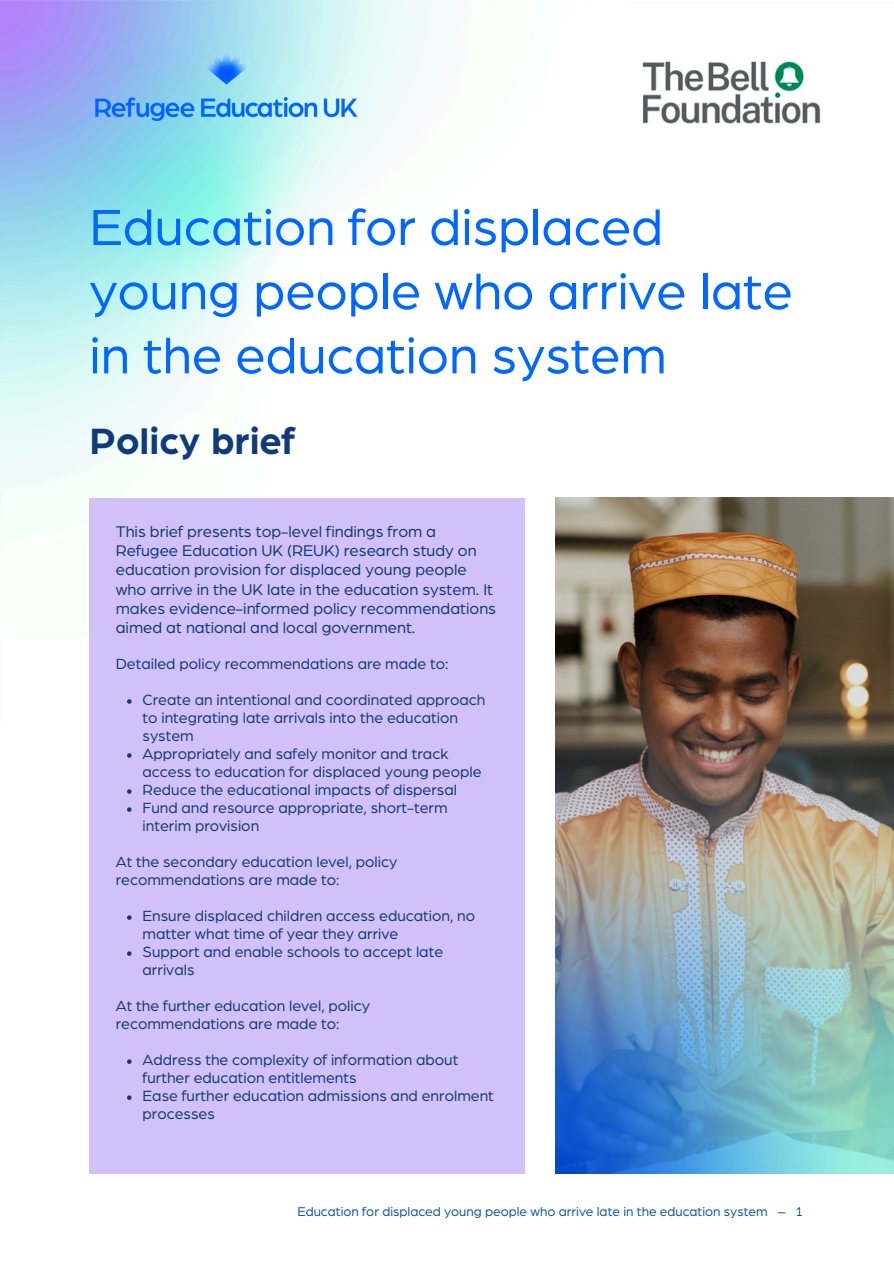
<style>
.page{position:relative;width:894px;height:1264px;background:#fff}
.page>*{position:absolute;margin:0;border:0;box-sizing:border-box;transform-origin:0 0}
.t1{font:54px/64.2px "Arboria";color:#0068ff}
.t2{font:700 39px "Arboria";color:#103b7a}
.t3{font:16.5px/19.2px "Arboria";color:#103b7a}
.t4{font:15.75px/18px "Arboria";color:#103b7a}
.t5{font:13.5px "Arboria";color:#159}
</style>
<div class="page">
<img style="left:42px;top:27px;width:370px;height:132px">
<div style="left:89px;top:497px;width:436px;height:676px;background:#d1c0f9"></div>
<img style="left:555px;top:497px;width:338px;height:68px">
<img style="left:555px;top:565px;width:338px;height:608px">
<img style="left:641px;top:59px;width:181px;height:67px">
<svg style="left:127px;top:699px;width:4px;height:4px"></svg>
<svg style="left:127px;top:753px;width:4px;height:4px"></svg>
<svg style="left:127px;top:789px;width:4px;height:4px"></svg>
<svg style="left:127px;top:807px;width:4px;height:4px"></svg>
<svg style="left:127px;top:915px;width:4px;height:4px"></svg>
<svg style="left:127px;top:951px;width:4px;height:4px"></svg>
<svg style="left:127px;top:1059px;width:4px;height:4px"></svg>
<svg style="left:127px;top:1095px;width:4px;height:4px"></svg>
<h3 class="t1" style="left:89px;top:197px;width:704px">Education for displaced young people who arrive late in the education system</h3>
<p class="t2" style="left:89px;top:423px;width:207px">Policy brief</p>
<h2 class="t3" style="left:116px;top:522px;width:381px">This brief presents top-level findings from a Refugee Education UK (REUK) research study on education provision for displaced young people who arrive in the UK late in the education system. It makes evidence-informed policy recommendations aimed at national and local government.</h2>
<p class="t4" style="left:116px;top:655px;width:334px">Detailed policy recommendations are made to:</p>
<p class="t4" style="left:142px;top:691px;width:344px">Create an intentional and coordinated approach to integrating late arrivals into the education system</p>
<h3 class="t4" style="left:142px;top:745px;width:340px">Appropriately and safely monitor and track access to education for displaced young people</h3>
<h3 class="t4" style="left:142px;top:781px;width:316px">Reduce the educational impacts of dispersal</h3>
<p class="t4" style="left:142px;top:799px;width:306px">Fund and resource appropriate, short-term interim provision</p>
<p class="t4" style="left:116px;top:853px;width:283px">At the secondary education level, policy recommendations are made to:</p>
<p class="t4" style="left:142px;top:907px;width:334px">Ensure displaced children access education, no matter what time of year they arrive</p>
<p class="t4" style="left:142px;top:943px;width:302px">Support and enable schools to accept late arrivals</p>
<h3 class="t4" style="left:116px;top:997px;width:256px">At the further education level, policy recommendations are made to:</h3>
<p class="t4" style="left:142px;top:1051px;width:317px">Address the complexity of information about further education entitlements</p>
<p class="t4" style="left:142px;top:1087px;width:353px">Ease further education admissions and enrolment processes</p>
<p class="t5" style="left:297px;top:1204px;width:507px">Education for displaced young people who arrive late in the education system – 1</p>
</div>
